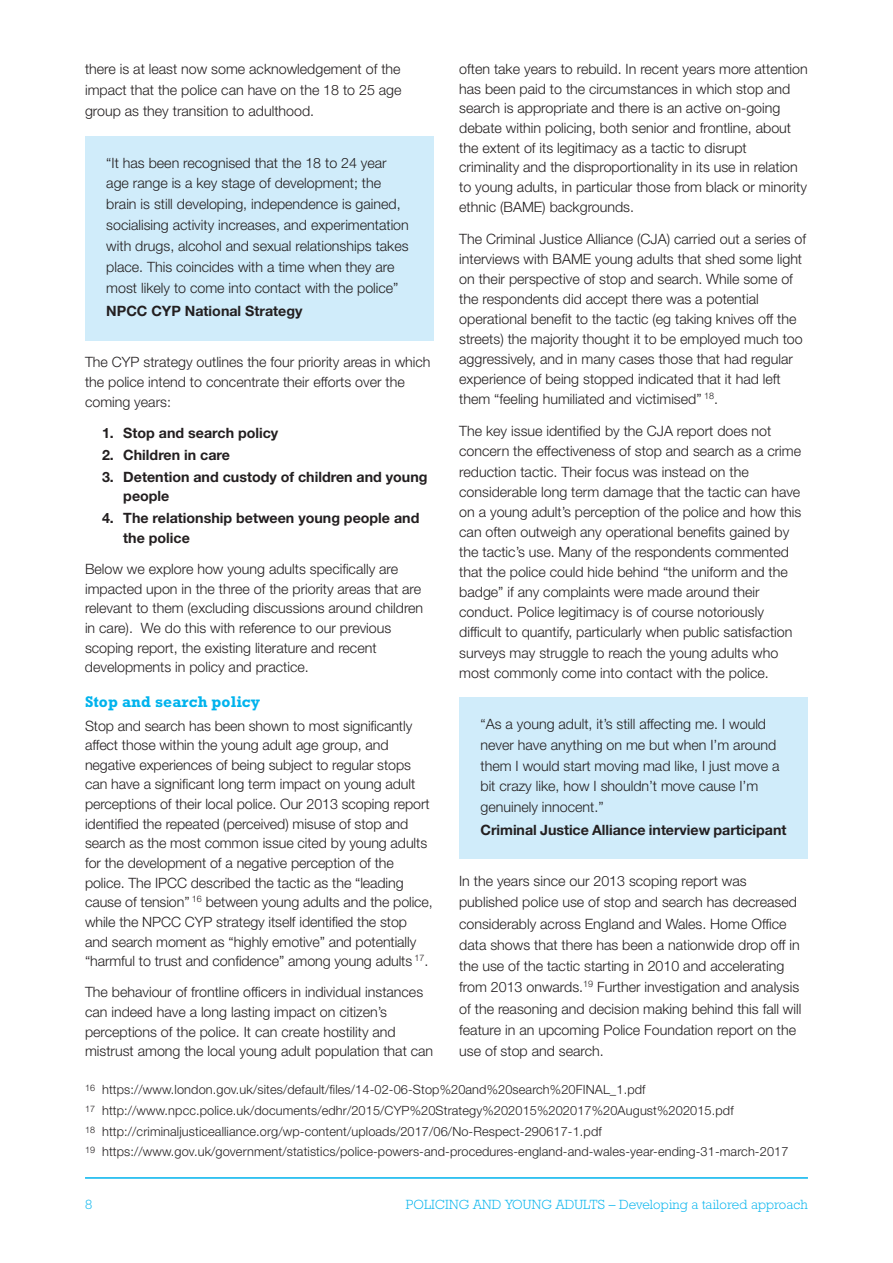
<style>
.page{position:relative;width:893px;height:1263px;background:#fff}
.page>*{position:absolute;margin:0;border:0;box-sizing:border-box;transform-origin:0 0}
.t1{font:700 15.75px "Rockwell";letter-spacing:.005em;color:#00b3ed}
.t2{font:300 14.25px/19.6px "Helvetica Neue";color:#231f20}
.t3{font:700 14.25px/19.6px "Helvetica Neue";color:#231f20}
.t4{font:300 13.5px "Rockwell";letter-spacing:.01em;color:#00b3ed}
.t5{font:300 12.75px/20.7px "Helvetica Neue";letter-spacing:.01em;color:#231f20}
</style>
<div class="page">
<hr style="left:85px;top:1177px;width:723px;height:2px;background:#00b3ed">
<div style="left:85px;top:136px;width:349px;height:204px;background:#d0ecfa"></div>
<div style="left:459px;top:697px;width:349px;height:162px;background:#d0ecfa"></div>
<p class="t2" style="left:85px;top:60px;width:318px;line-height:21.1px;text-align:justify">there is at least now some acknowledgement of the impact that the police can have on the 18 to 25 age group as they transition to adulthood.</p>
<p class="t2" style="left:106px;top:153px;width:304px;line-height:21px">“It has been recognised that the 18 to 24 year age range is a key stage of development; the brain is still developing, independence is gained, socialising activity increases, and experimentation with drugs, alcohol and sexual relationships takes place. This coincides with a time when they are most likely to come into contact with the police”</p>
<p class="t3" style="left:106px;top:303px;width:198px">NPCC CYP National Strategy</p>
<p class="t2" style="left:85px;top:354px;width:347px">The CYP strategy outlines the four priority areas in which the police intend to concentrate their efforts over the coming years:</p>
<p class="t3" style="left:102px;top:424px;width:178px">1. Stop and search policy</p>
<p class="t3" style="left:102px;top:446px;width:130px">2. Children in care</p>
<p class="t3" style="left:123px;top:468px;width:306px;text-indent:-21px">3. Detention and custody of children and young people</p>
<p class="t3" style="left:123px;top:510px;width:298px;text-indent:-21px">4. The relationship between young people and the police</p>
<p class="t2" style="left:85px;top:560px;width:340px">Below we explore how young adults specifically are impacted upon in the three of the priority areas that are relevant to them (excluding discussions around children in care). We do this with reference to our previous scoping report, the existing literature and recent developments in policy and practice.</p>
<p class="t1" style="left:85px;top:692px;width:177px">Stop and search policy</p>
<p class="t2" style="left:85px;top:717px;width:349px">Stop and search has been shown to most significantly affect those within the young adult age group, and negative experiences of being subject to regular stops can have a significant long term impact on young adult perceptions of their local police. Our 2013 scoping report identified the repeated (perceived) misuse of stop and search as the most common issue cited by young adults for the development of a negative perception of the police. The IPCC described the tactic as the “leading cause of tension” <sup>16</sup> between young adults and the police, while the NPCC CYP strategy itself identified the stop and search moment as “highly emotive” and potentially “harmful to trust and confidence” among young adults <sup>17</sup>.</p>
<p class="t2" style="left:85px;top:984px;width:350px">The behaviour of frontline officers in individual instances can indeed have a long lasting impact on citizen’s perceptions of the police. It can create hostility and mistrust among the local young adult population that can</p>
<p class="t2" style="left:459px;top:60px;width:350px">often take years to rebuild. In recent years more attention has been paid to the circumstances in which stop and search is appropriate and there is an active on-going debate within policing, both senior and frontline, about the extent of its legitimacy as a tactic to disrupt criminality and the disproportionality in its use in relation to young adults, in particular those from black or minority ethnic (BAME) backgrounds.</p>
<p class="t2" style="left:459px;top:230px;width:348px;line-height:20.1px">The Criminal Justice Alliance (CJA) carried out a series of interviews with BAME young adults that shed some light on their perspective of stop and search. While some of the respondents did accept there was a potential operational benefit to the tactic (eg taking knives off the streets) the majority thought it to be employed much too aggressively, and in many cases those that had regular experience of being stopped indicated that it had left them “feeling humiliated and victimised” <sup>18</sup>.</p>
<p class="t2" style="left:459px;top:423px;width:344px;line-height:20.1px">The key issue identified by the CJA report does not concern the effectiveness of stop and search as a crime reduction tactic. Their focus was instead on the considerable long term damage that the tactic can have on a young adult’s perception of the police and how this can often outweigh any operational benefits gained by the tactic’s use. Many of the respondents commented that the police could hide behind “the uniform and the badge” if any complaints were made around their conduct. Police legitimacy is of course notoriously difficult to quantify, particularly when public satisfaction surveys may struggle to reach the young adults who most commonly come into contact with the police.</p>
<p class="t2" style="left:480px;top:715px;width:301px;line-height:20.9px">“As a young adult, it’s still affecting me. I would never have anything on me but when I’m around them I would start moving mad like, I just move a bit crazy like, how I shouldn’t move cause I’m genuinely innocent.”</p>
<p class="t3" style="left:480px;top:821px;width:307px">Criminal Justice Alliance interview participant</p>
<p class="t2" style="left:459px;top:872px;width:344px;line-height:21.3px">In the years since our 2013 scoping report was published police use of stop and search has decreased considerably across England and Wales. Home Office data shows that there has been a nationwide drop off in the use of the tactic starting in 2010 and accelerating from 2013 onwards.<sup>19</sup> Further investigation and analysis of the reasoning and decision making behind this fall will feature in an upcoming Police Foundation report on the use of stop and search.</p>
<p class="t5" style="left:85px;top:1080px;width:705px"><sup>16</sup> https://www.london.gov.uk/sites/default/files/14-02-06-Stop%20and%20search%20FINAL_1.pdf<br><sup>17</sup> http://www.npcc.police.uk/documents/edhr/2015/CYP%20Strategy%202015%202017%20August%202015.pdf<br><sup>18</sup> http://criminaljusticealliance.org/wp-content/uploads/2017/06/No-Respect-290617-1.pdf<br><sup>19</sup> https://www.gov.uk/government/statistics/police-powers-and-procedures-england-and-wales-year-ending-31-march-2017</p>
<p class="t4" style="left:85px;top:1200px;width:9px">8</p>
<p class="t4" style="left:406px;top:1200px;width:404px">POLICING AND YOUNG ADULTS – Developing a tailored approach</p>
</div>
